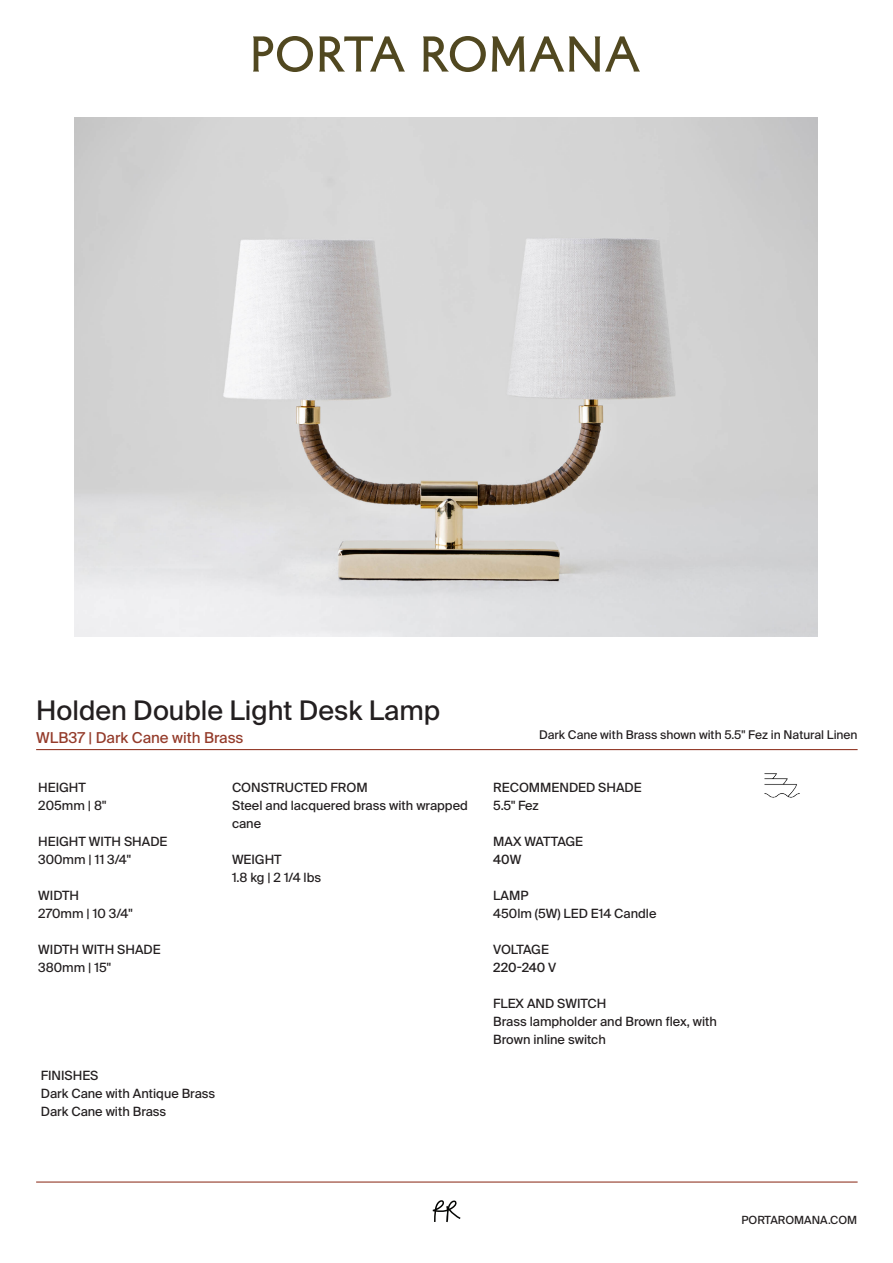
<style>
.page{position:relative;width:893px;height:1263px;background:#fff}
.page>*{position:absolute;margin:0;border:0;box-sizing:border-box;transform-origin:0 0}
.t1{font:27px "Suisse Intl";color:#231f20}
.t2{font:15px "Suisse Intl";color:#943b2a}
.t3{font:12.75px/18px "Suisse Intl";color:#231f20}
.t4{font:12.75px/18px "Suisse Intl";letter-spacing:-.025em;color:#231f20}
.t5{font:12px "Suisse Intl";color:#231f20}
.t6{font:11.25px "Suisse Intl";color:#231f20}
</style>
<div class="page">
<hr style="left:36px;top:749px;width:822px;height:1px;background:#943b2a">
<svg style="left:253px;top:36px;width:60px;height:36px"></svg>
<svg style="left:319px;top:36px;width:86px;height:36px"></svg>
<svg style="left:423px;top:36px;width:63px;height:36px"></svg>
<svg style="left:492px;top:36px;width:148px;height:36px"></svg>
<svg style="left:433px;top:1200px;width:27px;height:22px"></svg>
<hr style="left:36px;top:1181px;width:822px;height:1px;background:#943b2a">
<img style="left:764px;top:773px;width:36px;height:25px">
<img style="left:75px;top:117px;width:743px;height:519px">
<h1 class="t1" style="left:36px;top:695px;width:405px">Holden Double Light Desk Lamp</h1>
<p class="t2" style="left:36px;top:729px;width:209px">WLB37 | Dark Cane with Brass</p>
<p class="t5" style="left:539px;top:727px;width:320px">Dark Cane with Brass shown with 5.5" Fez in Natural Linen</p>
<p class="t3" style="left:38px;top:779px;width:69px">HEIGHT<br>205mm | 8"</p>
<p class="t3" style="left:38px;top:833px;width:131px">HEIGHT WITH SHADE<br>300mm | 11 3/4"</p>
<p class="t3" style="left:38px;top:887px;width:96px">WIDTH<br>270mm | 10 3/4"</p>
<p class="t3" style="left:38px;top:941px;width:124px">WIDTH WITH SHADE<br>380mm | 15"</p>
<p class="t3" style="left:232px;top:779px;width:237px">CONSTRUCTED FROM<br>Steel and lacquered brass with wrapped cane</p>
<p class="t3" style="left:232px;top:851px;width:91px">WEIGHT<br>1.8 kg | 2 1/4 lbs</p>
<p class="t3" style="left:41px;top:1067px;width:176px">FINISHES<br>Dark Cane with Antique Brass<br>Dark Cane with Brass</p>
<p class="t3" style="left:493px;top:779px;width:150px">RECOMMENDED SHADE<br>5.5" Fez</p>
<p class="t3" style="left:493px;top:833px;width:91px">MAX WATTAGE<br>40W</p>
<p class="t3" style="left:493px;top:887px;width:165px">LAMP<br>450lm (5W) LED E14 Candle</p>
<p class="t4" style="left:493px;top:941px;width:65px">VOLTAGE<br>220-240 V</p>
<p class="t3" style="left:493px;top:995px;width:225px">FLEX AND SWITCH<br>Brass lampholder and Brown flex, with<br>Brown inline switch</p>
<p class="t6" style="left:741px;top:1213px;width:117px">PORTAROMANA.COM</p>
</div>
